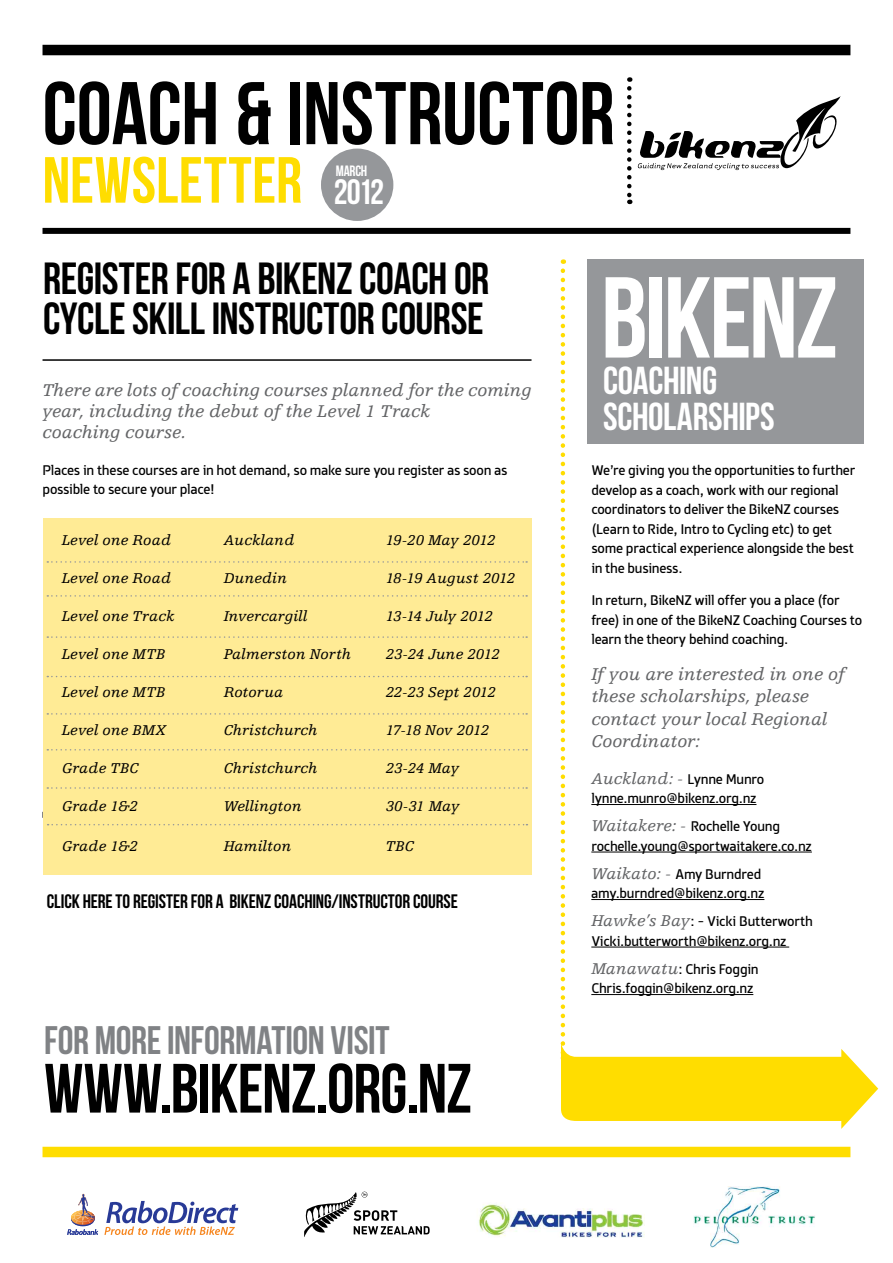
<style>
.page{position:relative;width:893px;height:1263px;background:#fff}
.page>*{position:absolute;margin:0;border:0;box-sizing:border-box;transform-origin:0 0}
.t1{font:114.75px "Bebas Neue";letter-spacing:-.025em;color:#fff}
.t2{font:88.65px "Bebas Neue";letter-spacing:-.005em;color:#000}
.t3{font:69.6px "Bebas Neue";letter-spacing:-.015em;color:#000}
.t4{font:65.1px "Bebas Neue";letter-spacing:.01em;color:#fd0}
.t5{font:45px/40.5px "Bebas Neue";letter-spacing:-.01em;color:#000}
.t6{font:39.75px "Bebas Neue";letter-spacing:-.01em;color:#808285}
.t7{font:39px/36px "Bebas Neue";letter-spacing:-.01em;color:#fff}
.t8{font:35.25px "Bebas Neue";color:#fff}
.t9{font:19.5px "Bebas Neue";letter-spacing:-.005em;color:#000}
.t10{font:italic 18px/22.5px "Egyptienne FLT Std";color:#636466}
.t11{font:italic 16.5px "Egyptienne FLT Std";letter-spacing:.005em;color:#636466}
.t12{font:15px/19.5px "Knight Sans";letter-spacing:-.02em;color:#000}
.t13{font:italic 15px "Egyptienne FLT Std";letter-spacing:.01em;color:#000}
.t14{font:italic 15px "Egyptienne FLT Std";letter-spacing:-.01em;color:#000}
.t15{font:italic 15px "Egyptienne FLT Std";letter-spacing:-.02em;color:#000}
.t16{font:italic 15px "Egyptienne FLT Std";letter-spacing:-.035em;color:#000}
.t17{font:15px "Bebas Neue";color:#fff}
.s1{font-family:"Knight Sans";font-style:normal;font-size:15px;color:#000}
.s2{font-family:"Egyptienne FLT Std";font-style:italic;font-size:16.5px;color:#636466}
</style>
<div class="page">
<div style="left:587px;top:259px;width:277px;height:185px;background:#95979a"></div>
<div style="left:43px;top:228px;width:807px;height:6px;background:#000"></div>
<div style="left:43px;top:45px;width:807px;height:10px;background:#000"></div>
<hr style="left:43px;top:359px;width:488px;height:2px;background:#000">
<div style="left:43px;top:518px;width:488px;height:357px;background:#ffeb95"></div>
<svg style="left:104px;top:1201px;width:134px;height:34px"></svg>
<svg style="left:67px;top:1194px;width:31px;height:41px"></svg>
<img style="left:479px;top:1204px;width:165px;height:34px">
<img style="left:693px;top:1186px;width:122px;height:61px">
<svg style="left:47px;top:561px;width:480px;height:2px"></svg>
<svg style="left:47px;top:713px;width:480px;height:2px"></svg>
<svg style="left:47px;top:749px;width:480px;height:1px"></svg>
<svg style="left:47px;top:787px;width:480px;height:2px"></svg>
<svg style="left:48px;top:824px;width:479px;height:1px"></svg>
<svg style="left:47px;top:595px;width:480px;height:2px"></svg>
<svg style="left:47px;top:636px;width:480px;height:2px"></svg>
<svg style="left:47px;top:676px;width:480px;height:1px"></svg>
<svg style="left:304px;top:1191px;width:126px;height:46px"></svg>
<div style="left:43px;top:1147px;width:807px;height:10px;background:#fd0"></div>
<svg style="left:561px;top:271px;width:317px;height:858px"></svg>
<svg style="left:638px;top:96px;width:203px;height:74px"></svg>
<div style="left:321px;top:149px;width:72px;height:72px;background:#95979a;border-radius:50%"></div>
<svg style="left:627px;top:88px;width:4px;height:116px"></svg>
<h2 class="t2" style="left:43px;top:65px;width:574px">COACH &amp; INSTRUCTOR</h2>
<h3 class="t4" style="left:43px;top:144px;width:261px">NEWSLETTER</h3>
<p class="t17" style="left:336px;top:162px;width:21px">MARCH</p>
<h3 class="t8" style="left:334px;top:172px;width:52px">2012</h3>
<h3 class="t5" style="left:43px;top:257px;width:448px">REGISTER FOR A BIKENZ COACH OR<br>CYCLE SKILL INSTRUCTOR COURSE</h3>
<p class="t10" style="left:43px;top:380px;width:490px;line-height:21px">There are lots of coaching courses planned for the coming year, including the debut of the Level 1 Track<br>coaching course.</p>
<p class="t12" style="left:43px;top:460px;width:466px">Places in these courses are in hot demand, so make sure you register as soon as possible to secure your place!</p>
<p class="t13" style="left:62px;top:532px;width:111px">Level one Road</p>
<p class="t13" style="left:224px;top:532px;width:72px">Auckland</p>
<p class="t14" style="left:386px;top:532px;width:111px">19-20 May 2012</p>
<p class="t13" style="left:62px;top:570px;width:111px">Level one Road</p>
<p class="t13" style="left:224px;top:570px;width:65px">Dunedin</p>
<p class="t14" style="left:386px;top:570px;width:131px">18-19 August 2012</p>
<p class="t13" style="left:62px;top:608px;width:114px">Level one Track</p>
<p class="t13" style="left:224px;top:608px;width:85px">Invercargill</p>
<p class="t15" style="left:386px;top:608px;width:109px">13-14 July 2012</p>
<p class="t13" style="left:62px;top:646px;width:105px">Level one MTB</p>
<p class="t13" style="left:224px;top:646px;width:129px">Palmerston North</p>
<p class="t14" style="left:386px;top:646px;width:116px">23-24 June 2012</p>
<p class="t13" style="left:62px;top:684px;width:105px">Level one MTB</p>
<p class="t13" style="left:224px;top:684px;width:61px">Rotorua</p>
<p class="t13" style="left:386px;top:684px;width:112px">22-23 Sept 2012</p>
<p class="t13" style="left:62px;top:722px;width:106px">Level one BMX</p>
<p class="t13" style="left:224px;top:722px;width:95px">Christchurch</p>
<p class="t16" style="left:386px;top:722px;width:105px">17-18 Nov 2012</p>
<p class="t13" style="left:62px;top:760px;width:79px">Grade TBC</p>
<p class="t13" style="left:224px;top:760px;width:95px">Christchurch</p>
<p class="t13" style="left:386px;top:760px;width:75px">23-24 May</p>
<p class="t13" style="left:62px;top:798px;width:78px">Grade 1&amp;2</p>
<p class="t13" style="left:224px;top:798px;width:80px">Wellington</p>
<p class="t13" style="left:386px;top:798px;width:75px">30-31 May</p>
<p class="t13" style="left:62px;top:838px;width:78px">Grade 1&amp;2</p>
<p class="t13" style="left:224px;top:838px;width:69px">Hamilton</p>
<p class="t13" style="left:386px;top:838px;width:30px">TBC</p>
<h3 class="t9" style="left:47px;top:891px;width:413px">CLICK HERE TO REGISTER FOR A BIKENZ COACHING/INSTRUCTOR COURSE</h3>
<h3 class="t6" style="left:44px;top:1018px;width:347px">FOR MORE INFORMATION VISIT</h3>
<h3 class="t3" style="left:44px;top:1050px;width:429px">WWW.BIKENZ.ORG.NZ</h3>
<h1 class="t1" style="left:601px;top:255px;width:239px">BIKENZ</h1>
<h3 class="t7" style="left:603px;top:362px;width:173px">COACHING<br>SCHOLARSHIPS</h3>
<p class="t12" style="left:591px;top:461px;width:265px">We’re giving you the opportunities to further develop as a coach, work with our regional coordinators to deliver the BikeNZ courses (Learn to Ride, I ntro to Cycling etc) to get some practical experience alongside the best in the business.</p>
<p class="t12" style="left:591px;top:590px;width:272px">I n return, BikeNZ will offer you a place (for free) in one of the BikeNZ Coaching Courses to learn the theory behind coaching.</p>
<p class="t10" style="left:591px;top:663px;width:255px">If you are interested in one of these scholarships, please contact your local Regional<br>Coordinator:</p>
<p class="t11" style="left:591px;top:769px;width:175px">Auckland: - <span class="s1">Lynne Munro</span></p>
<p class="t12" style="left:591px;top:784px;width:190px;line-height:28px">lynne.munro@bikenz.org.nz<br><span class="s2">Waitakere: -</span> Rochelle Young</p>
<p class="t12" style="left:591px;top:831px;width:222px;line-height:28px">rochelle.young@sportwaitakere.co.nz<br><span class="s2">Waikato: -</span> Amy Burndred</p>
<p class="t12" style="left:591px;top:879px;width:223px;line-height:28px">amy.burndred@bikenz.org.nz<br><span class="s2">Hawke’s Bay</span>: - Vicki Butterworth</p>
<p class="t12" style="left:591px;top:926px;width:197px;line-height:28px">Vicki.butterworth@bikenz.org.nz<br><span class="s2">Manawatu</span>: Chris Foggin</p>
<p class="t12" style="left:591px;top:978px;width:163px">Chris.foggin@bikenz.org.nz</p>
</div>
